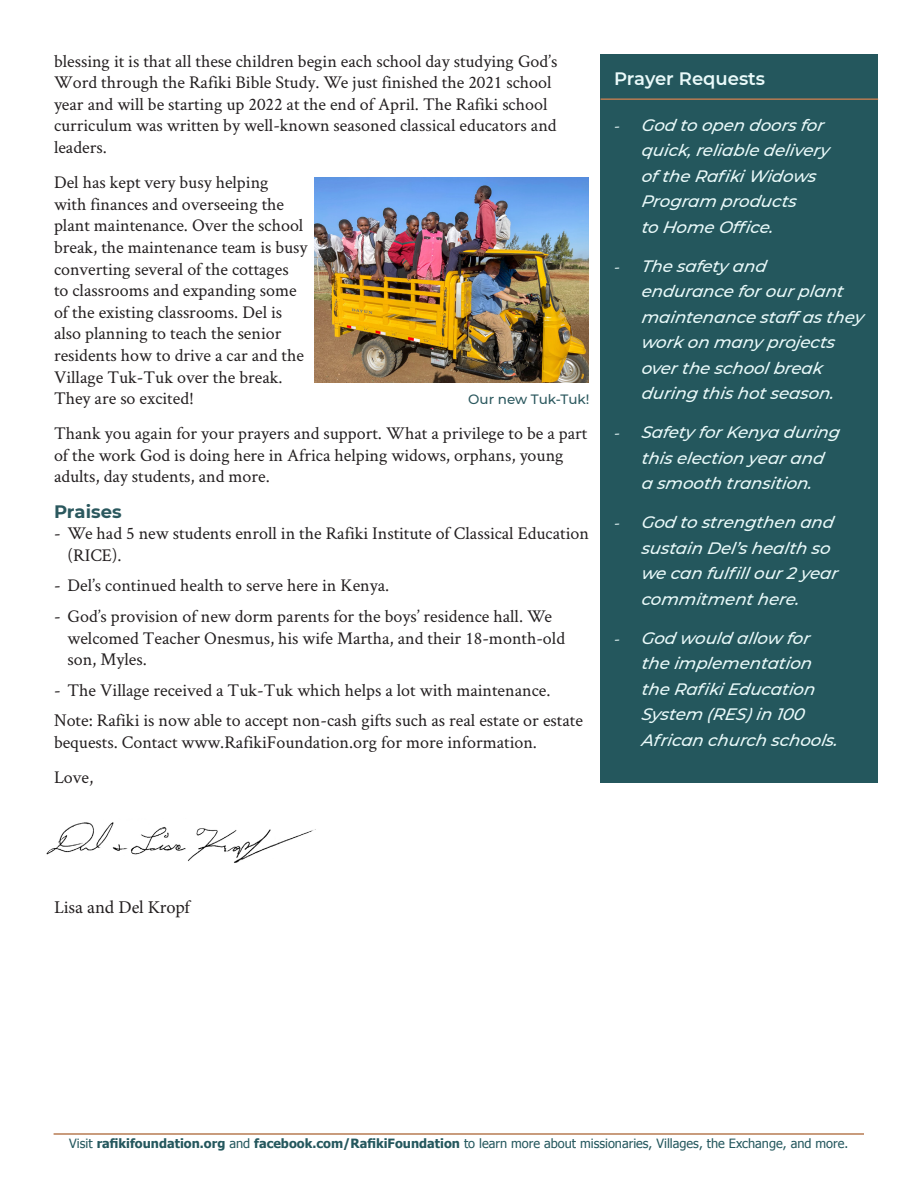
<style>
.page{position:relative;width:918px;height:1188px;background:#fff}
.page>*{position:absolute;margin:0;border:0;box-sizing:border-box;transform-origin:0 0}
.Body_copy{font:18px/21.6px "Crimson Text";color:#231f20}
.t1{font:18px "Minion Pro";letter-spacing:-.005em;color:#231f20}
.rule{font:600 18px "Montserrat";color:#eafafa}
.Body_copy-2{font:700 18px "Montserrat";color:#2b585e}
.t2{font:italic 500 16.5px/25.5px "Montserrat";letter-spacing:-.01em;color:#eafafa}
.Photo_Caption{font:500 13.5px "Montserrat";color:#2b585e}
.t3{font:12.75px "Tahoma";color:#24575d}
.s1{font-family:"Crimson Text";font-weight:400;font-style:normal}
.s2{font-weight:700}
</style>
<div class="page">
<hr style="left:54px;top:1133px;width:810px;height:2px;background:#b77b52">
<div style="left:601px;top:54px;width:277px;height:729px;background:#24575d"></div>
<hr style="left:601px;top:98px;width:277px;height:2px;background:#b77b52">
<img style="left:46px;top:822px;width:270px;height:41px">
<img style="left:314px;top:177px;width:274px;height:206px">
<p class="Body_copy" style="left:54px;top:49px;width:505px">blessing it is that all these children begin each school day studying God’s Word through the Rafiki Bible Study. We just finished the 2021 school year and will be starting up 2022 at the end of April. The Rafiki school curriculum was written by well-known seasoned classical educators and leaders.</p>
<p class="Body_copy" style="left:54px;top:171px;width:255px">Del has kept very busy helping<br>with finances and overseeing the plant maintenance. Over the school break, the maintenance team is busy converting several of the cottages to classrooms and expanding some of the existing classrooms. Del is also planning to teach the senior residents how to drive a car and the<br>Village Tuk-Tuk over the break.<br>They are so excited!</p>
<p class="Body_copy" style="left:54px;top:422px;width:535px">Thank you again for your prayers and support. What a privilege to be a part of the work God is doing here in Africa helping widows, orphans, young adults, day students, and more.</p>
<p class="Body_copy-2" style="left:54px;top:498px;width:69px">Praises</p>
<p class="Body_copy" style="left:68px;top:522px;width:523px;text-indent:-14px">- We had 5 new students enroll in the Rafiki Institute of Classical Education (RICE).</p>
<p class="Body_copy" style="left:54px;top:574px;width:337px">- Del’s continued health to serve here in Kenya.</p>
<p class="Body_copy" style="left:68px;top:605px;width:499px;text-indent:-14px">- God’s provision of new dorm parents for the boys’ residence hall. We welcomed Teacher Onesmus, his wife Martha, and their 18-month-old son, Myles.</p>
<p class="Body_copy" style="left:54px;top:678px;width:498px">- The Village received a Tuk-Tuk which helps a lot with maintenance.</p>
<p class="Body_copy" style="left:54px;top:709px;width:530px">Note: Rafiki is now able to accept non-cash gifts such as real estate or estate bequests. Contact www.RafikiFoundation.org for more information.</p>
<p class="Body_copy" style="left:54px;top:766px;width:41px">Love,</p>
<p class="Photo_Caption" style="left:468px;top:389px;width:123px">Our new Tuk-Tuk!</p>
<p class="rule" style="left:614px;top:66px;width:153px">Prayer Requests</p>
<p class="t2" style="left:641px;top:111px;width:189px;text-indent:-27px"><span class="s1">-</span> God to open doors for quick, reliable delivery of the RafikiWidows<br>Program products<br>to Home Office.</p>
<p class="t2" style="left:641px;top:252px;width:224px;text-indent:-27px"><span class="s1">-</span> The safety and endurance forourplant maintenance staff as they work on many projects overthe schoolbreak during this hotseason.</p>
<p class="t2" style="left:641px;top:419px;width:204px;text-indent:-27px"><span class="s1">-</span> Safety forKenya during this election yearand a smooth transition.</p>
<p class="t2" style="left:641px;top:509px;width:202px;text-indent:-27px"><span class="s1">-</span> God to strengthen and sustain Del’s health so we can fulfillour2 year commitmenthere.</p>
<p class="t2" style="left:641px;top:624px;width:202px;text-indent:-27px"><span class="s1">-</span> God would allow for the implementation the RafikiEducation<br>System (RES) in 100<br>A frican church schools.</p>
<p class="t1" style="left:54px;top:895px;width:137px">Lisa and Del Kropf</p>
<p class="t3" style="left:69px;top:1135px;width:780px">Visit <span class="s2">rafikifoundation.org</span> and <span class="s2">facebook.com/RafikiFoundation</span> to learn more about missionaries, Villages, the Exchange, and more.</p>
</div>
